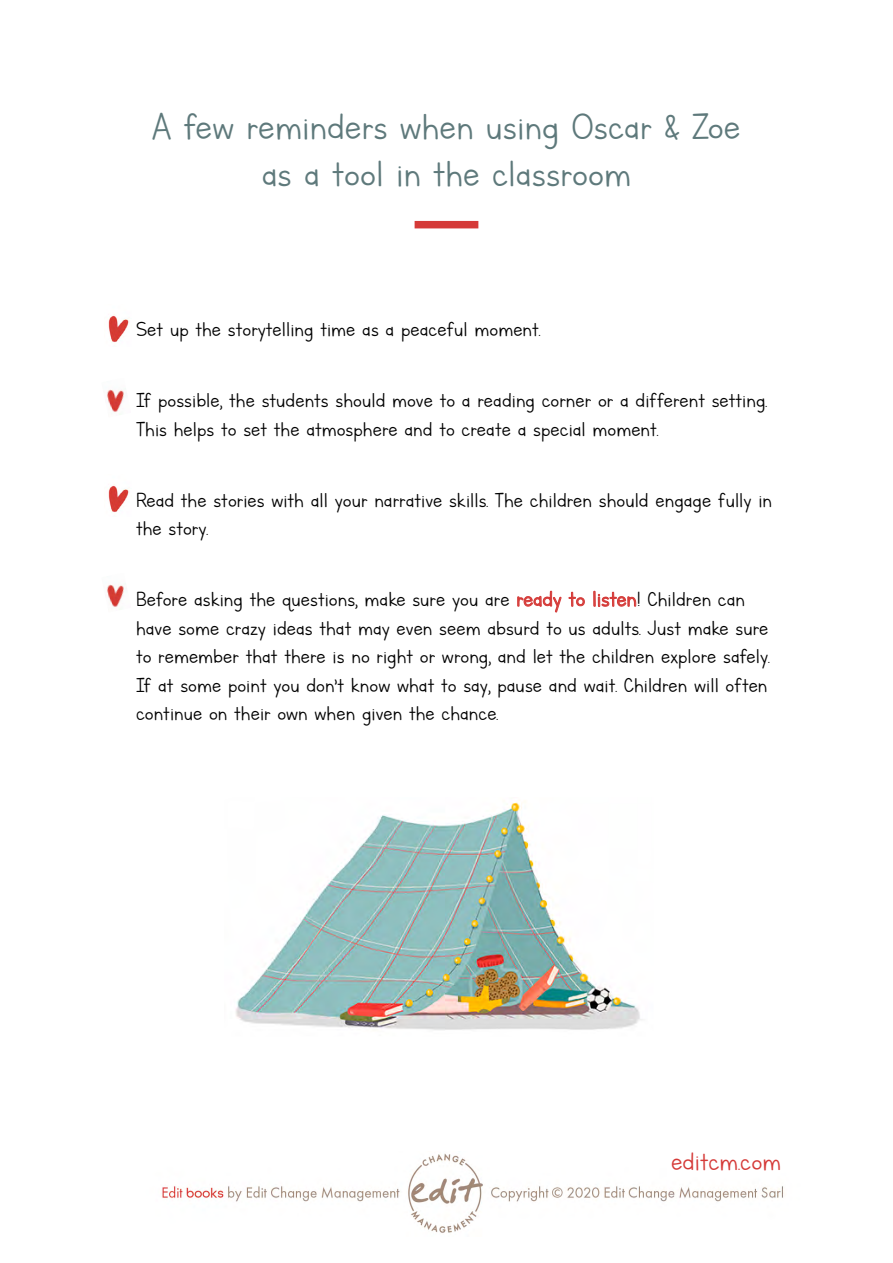
<style>
.page{position:relative;width:893px;height:1263px;background:#fff}
.page>*{position:absolute;margin:0;border:0;box-sizing:border-box;transform-origin:0 0}
.t1{font:43.5px/46.8px "Lettersfor Learners";color:#5e797b;text-align:center}
.t2{font:30px "Lettersfor Learners";color:#d53a38}
.t3{font:24px/28.5px "Lettersfor Learners";color:#000}
.s1{font-size:25.5px;color:#d53a38}
</style>
<div class="page">
<div style="left:415px;top:221px;width:63px;height:7px;background:#d53a38"></div>
<img style="left:235px;top:800px;width:407px;height:230px">
<img style="left:108px;top:314px;width:21px;height:29px">
<img style="left:107px;top:388px;width:19px;height:27px">
<img style="left:107px;top:583px;width:19px;height:27px">
<img style="left:108px;top:484px;width:21px;height:29px">
<img style="left:162px;top:1153px;width:622px;height:80px">
<h1 class="t1" style="left:152px;top:103px;width:590px">A few reminders when using Oscar &amp; Zoe as a tool in the classroom</h1>
<p class="t3" style="left:136px;top:315px;width:406px">Set up the storytelling time as a peaceful moment.</p>
<p class="t3" style="left:136px;top:386px;width:633px">If possible, the students should move to a reading corner or a different setting.<br>This helps to set the atmosphere and to create a special moment.</p>
<p class="t3" style="left:136px;top:485px;width:637px">Read the stories with all your narrative skills. The children should engage fully in the story.</p>
<p class="t3" style="left:136px;top:585px;width:635px">Before asking the questions, make sure you are <span class="s1">ready to listen</span>! Children can have some crazy ideas that may even seem absurd to us adults. Just make sure to remember that there is no right or wrong, and let the children explore safely.<br>If at some point you don’t know what to say, pause and wait. Children will often continue on their own when given the chance.</p>
<p class="t2" style="left:671px;top:1145px;width:112px">editcm.com</p>
</div>
